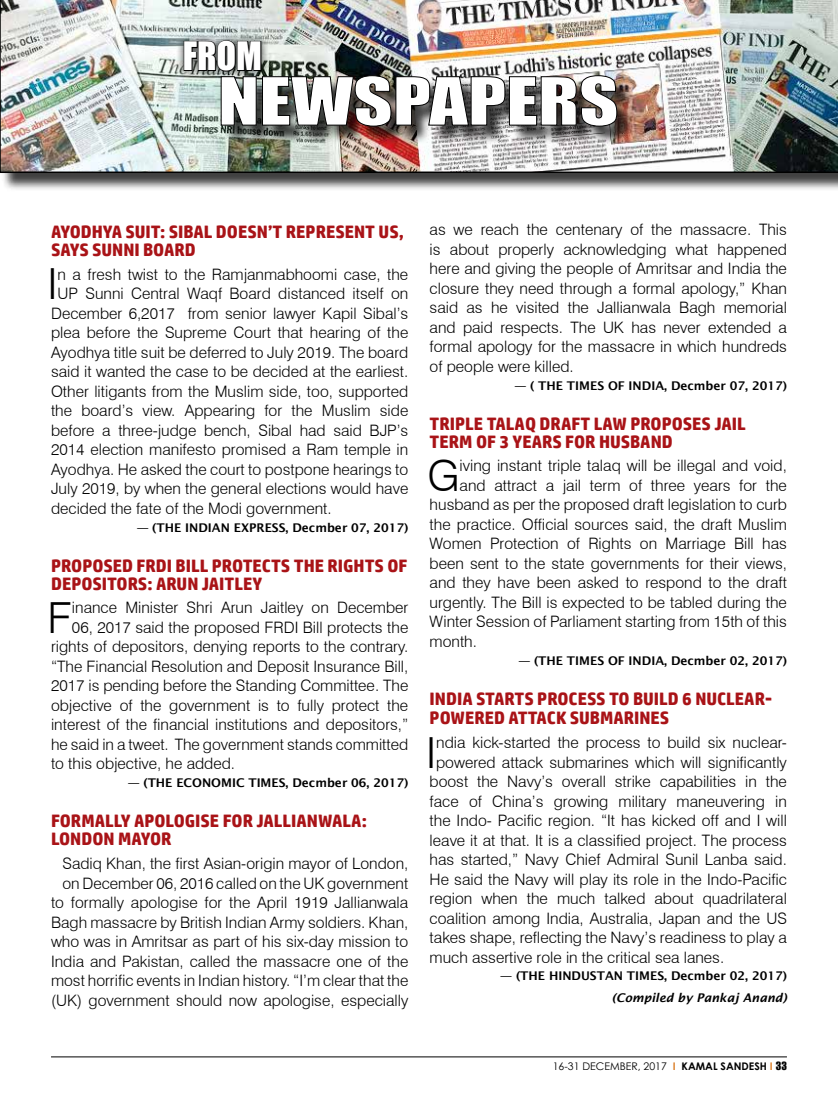
<style>
.page{position:relative;width:838px;height:1106px;background:#fff}
.page>*{position:absolute;margin:0;border:0;box-sizing:border-box;transform-origin:0 0}
.t1{font:300 42.9px "Swiss 721 BT";color:#000}
.t2{font:36px "Impact";color:#fff}
.t3{font:700 18px/18px "HP Simplified";color:#a91317}
.t4{font:300 15.75px/19.5px "Swiss 721 BT";color:#000;text-align:right}
.t5{font:600 12px "Lucida Sans";color:#000}
.t6{font:italic 600 12px "Lucida Sans";color:#000}
.t7{font:10.5px "Century Gothic";color:#000}
.s1{font-weight:700;color:#da7c24}
.s2{font-weight:700}
.s3{font-family:"Impact"}
</style>
<div class="page">
<hr style="left:51px;top:1056px;width:736px;height:1px;background:#000">
<div style="left:2px;top:0;width:836px;height:191px;background:#000;opacity:.75"></div>
<img style="left:0;top:0;width:838px;height:173px">
<div style="left:175px;top:33px;width:95px;height:46px;background:#000;opacity:.75"></div>
<div style="left:223px;top:78px;width:413px;height:67px;background:#000;opacity:.75"></div>
<img style="left:183px;top:28px;width:434px;height:99px">
<h2 class="t2" style="left:183px;top:28px;width:81px">FROM</h2>
<p class="t3" style="left:51px;top:222px;width:354px">AYODHYA SUIT: SIBAL DOESN’T REPRESENT US,<br>SAYS SUNNI BOARD</p>
<h1 class="t1" style="left:47px;top:258px;width:12px">I</h1>
<p class="t4" style="left:58px;top:264px;width:352px">n a fresh twist to the Ramjanmabhoomi case, the</p>
<p class="t4" style="left:58px;top:284px;width:352px">UP Sunni Central Waqf Board distanced itself on</p>
<p class="t4" style="left:51px;top:303px;width:359px">December 6,2017 from senior lawyer Kapil Sibal’s</p>
<p class="t4" style="left:51px;top:323px;width:359px">plea before the Supreme Court that hearing of the</p>
<p class="t4" style="left:51px;top:342px;width:359px">Ayodhya title suit be deferred to July 2019. The board</p>
<p class="t4" style="left:51px;top:362px;width:359px">said it wanted the case to be decided at the earliest.</p>
<p class="t4" style="left:51px;top:381px;width:359px">Other litigants from the Muslim side, too, supported</p>
<p class="t4" style="left:51px;top:401px;width:359px">the board’s view. Appearing for the Muslim side</p>
<p class="t4" style="left:51px;top:420px;width:359px">before a three-judge bench, Sibal had said BJP’s</p>
<p class="t4" style="left:51px;top:440px;width:359px">2014 election manifesto promised a Ram temple in</p>
<p class="t4" style="left:51px;top:459px;width:359px">Ayodhya. He asked the court to postpone hearings to</p>
<p class="t4" style="left:51px;top:479px;width:359px">July 2019, by when the general elections would have</p>
<p class="t4" style="left:51px;top:498px;width:282px">decided the fate of the Modi government.</p>
<p class="t5" style="left:137px;top:520px;width:273px">— (THE INDIAN EXPRESS, Decmber 07, 2017)</p>
<p class="t3" style="left:51px;top:556px;width:358px">PROPOSED FRDI BILL PROTECTS THE RIGHTS OF<br>DEPOSITORS: ARUN JAITLEY</p>
<h1 class="t1" style="left:48px;top:591px;width:26px">F</h1>
<p class="t4" style="left:72px;top:598px;width:338px">inance Minister Shri Arun Jaitley on December</p>
<p class="t4" style="left:72px;top:617px;width:338px">06, 2017 said the proposed FRDI Bill protects the</p>
<p class="t4" style="left:51px;top:637px;width:359px">rights of depositors, denying reports to the contrary.</p>
<p class="t4" style="left:51px;top:656px;width:359px">“The Financial Resolution and Deposit Insurance Bill,</p>
<p class="t4" style="left:51px;top:676px;width:359px">2017 is pending before the Standing Committee. The</p>
<p class="t4" style="left:51px;top:695px;width:359px">objective of the government is to fully protect the</p>
<p class="t4" style="left:51px;top:715px;width:359px">interest of the financial institutions and depositors,”</p>
<p class="t4" style="left:51px;top:734px;width:359px">he said in a tweet. The government stands committed</p>
<p class="t4" style="left:51px;top:754px;width:186px">to this objective, he added.</p>
<p class="t5" style="left:128px;top:776px;width:282px">— (THE ECONOMIC TIMES, Decmber 06, 2017)</p>
<p class="t3" style="left:51px;top:811px;width:183px">FORMALLY APOLOGISE FOR</p>
<p class="t3" style="left:256px;top:811px;width:112px">JALLIANWALA:</p>
<p class="t3" style="left:51px;top:829px;width:111px">LONDON MAYOR</p>
<p class="t4" style="left:51px;top:853px;width:359px">Sadiq Khan, the first Asian-origin mayor of London, on December 06, 2016 called on the UK government to formally apologise for the April 1919 Jallianwala Bagh massacre by British Indian Army soldiers. Khan, who was in Amritsar as part of his six-day mission to India and Pakistan, called the massacre one of the most horrific events in Indian history. “I’m clear that the (UK) government should now apologise, especially</p>
<p class="t4" style="left:429px;top:220px;width:359px;text-align:justify">as we reach the centenary of the massacre. This is about properly acknowledging what happened here and giving the people of Amritsar and India the closure they need through a formal apology,” Khan said as he visited the Jallianwala Bagh memorial and paid respects. The UK has never extended a formal apology for the massacre in which hundreds of people were killed.</p>
<p class="t5" style="left:514px;top:378px;width:274px">— ( THE TIMES OF INDIA, Decmber 07, 2017)</p>
<p class="t3" style="left:429px;top:414px;width:310px">TRI PLE TALAQ DRAFT LAW PROPOSES JAIL<br>TERM OF 3 YEARS FOR</p>
<p class="t3" style="left:599px;top:432px;width:75px">HUSBAND</p>
<h1 class="t1" style="left:427px;top:449px;width:34px">G</h1>
<p class="t4" style="left:459px;top:456px;width:329px">iving instant triple talaq will be illegal and void,</p>
<p class="t4" style="left:459px;top:475px;width:329px">and attract a jail term of three years for the</p>
<p class="t4" style="left:429px;top:495px;width:359px">husband as per the proposed draft legislation to curb</p>
<p class="t4" style="left:429px;top:514px;width:359px">the practice. Official sources said, the draft Muslim</p>
<p class="t4" style="left:429px;top:534px;width:359px">Women Protection of Rights on Marriage Bill has</p>
<p class="t4" style="left:429px;top:553px;width:359px">been sent to the state governments for their views,</p>
<p class="t4" style="left:429px;top:573px;width:359px">and they have been asked to respond to the draft</p>
<p class="t4" style="left:429px;top:592px;width:359px">urgently. The Bill is expected to be tabled during the</p>
<p class="t4" style="left:429px;top:612px;width:359px">Winter Session of Parliament starting from 15th of this</p>
<p class="t4" style="left:429px;top:631px;width:49px">month.</p>
<p class="t5" style="left:518px;top:653px;width:270px">— (THE TIMES OF INDIA, Decmber 02, 2017)</p>
<p class="t3" style="left:429px;top:688px;width:344px;line-height:19.5px">INDIA STARTS PROCESS TO BUILD 6 NUCLEAR-<br>POWERE</p>
<p class="t3" style="left:494px;top:708px;width:177px">D ATTACK SUBMARI NES</p>
<h1 class="t1" style="left:426px;top:726px;width:12px">I</h1>
<p class="t4" style="left:436px;top:732px;width:352px">ndia kick-started the process to build six nuclear-</p>
<p class="t4" style="left:436px;top:752px;width:352px">powered attack submarines which will significantly</p>
<p class="t4" style="left:429px;top:771px;width:359px">boost the Navy’s overall strike capabilities in the</p>
<p class="t4" style="left:429px;top:791px;width:359px">face of China’s growing military maneuvering in</p>
<p class="t4" style="left:429px;top:810px;width:359px">the Indo- Pacific region. “It has kicked off and I will</p>
<p class="t4" style="left:429px;top:830px;width:359px">leave it at that. It is a classified project. The process</p>
<p class="t4" style="left:429px;top:849px;width:359px">has started,” Navy Chief Admiral Sunil Lanba said.</p>
<p class="t4" style="left:429px;top:869px;width:359px">He said the Navy will play its role in the Indo-Pacific</p>
<p class="t4" style="left:429px;top:888px;width:359px">region when the much talked about quadrilateral</p>
<p class="t4" style="left:429px;top:908px;width:359px">coalition among India, Australia, Japan and the US</p>
<p class="t4" style="left:429px;top:927px;width:359px">takes shape, reflecting the Navy’s readiness to play a</p>
<p class="t4" style="left:429px;top:947px;width:296px">much assertive role in the critical sea lanes.</p>
<p class="t5" style="left:500px;top:969px;width:288px">— (THE HINDUSTAN TIMES, Decmber 02, 2017)</p>
<p class="t6" style="left:612px;top:991px;width:176px">(Compiled by Pankaj Anand)</p>
<p class="t7" style="left:553px;top:1058px;width:236px">16-31 DECEMBER, 2017 <span class="s1">I</span> <span class="s2">KAMAL SANDESH</span> <span class="s1">I</span> <span class="s3">33</span></p>
</div>
